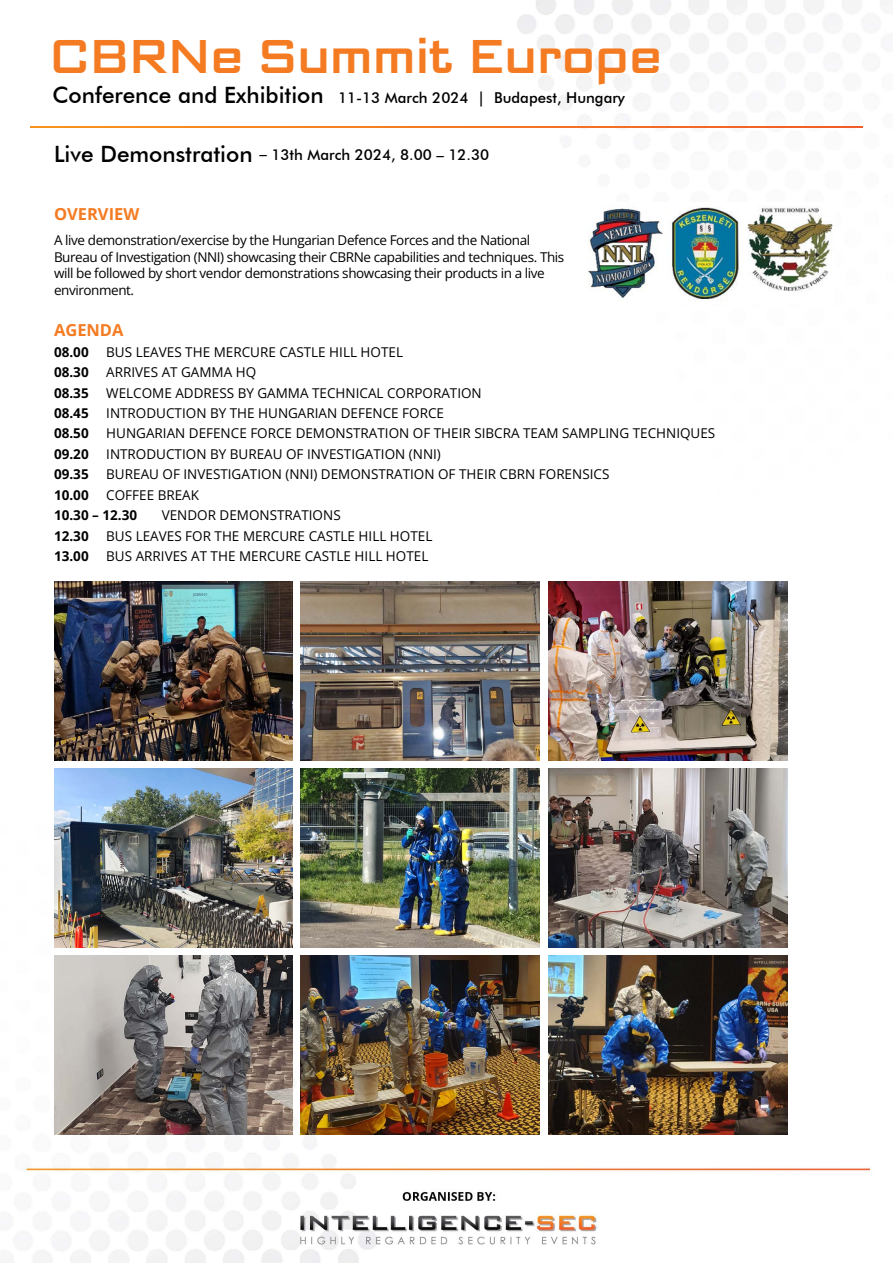
<style>
.page{position:relative;width:893px;height:1263px;background:#fff}
.page>*{position:absolute;margin:0;border:0;box-sizing:border-box;transform-origin:0 0}
.t1{font:500 49.5px "Bank Sans EFCY";color:#f47b22}
.t2{font:700 16.5px "Open Sans";color:#f47b22}
.t3{font:500 15px "Futura BT";color:#000}
.t4{font:13.5px "Open Sans";color:#000}
.t5{font:13.5px/16.5px "Open Sans";letter-spacing:-.03em;color:#000}
.t6{font:700 13.5px "Open Sans";color:#000}
.s1{font-size:22.5px}
</style>
<div class="page">
<img style="left:11px;top:0;width:875px;height:1263px">
<svg style="left:30px;top:126px;width:833px;height:2px;background:#f47823"></svg>
<img style="left:578px;top:203px;width:256px;height:100px">
<img style="left:549px;top:956px;width:238px;height:178px">
<img style="left:301px;top:956px;width:238px;height:178px">
<img style="left:54px;top:956px;width:238px;height:178px">
<img style="left:549px;top:769px;width:238px;height:178px">
<img style="left:301px;top:769px;width:238px;height:178px">
<img style="left:54px;top:769px;width:238px;height:178px">
<img style="left:549px;top:582px;width:238px;height:178px">
<img style="left:301px;top:582px;width:238px;height:178px">
<img style="left:54px;top:582px;width:238px;height:178px">
<h1 class="t1" style="left:50px;top:29px;width:614px">CBRNe Summit Europe</h1>
<p class="t3" style="left:52px;top:89px;width:574px"><span class="s1">Conference and Exhibition</span> 11-13 March 2024 | Budapest, Hungary</p>
<p class="t3" style="left:54px;top:146px;width:437px"><span class="s1">Live Demonstration</span> – 13th March 2024, 8.00 – 12.30</p>
<p class="t2" style="left:54px;top:203px;width:87px">OVERVIEW</p>
<p class="t5" style="left:54px;top:232px;width:512px">A live demonstration/exercise by the Hungarian Defence Forces and the National Bureau of Investigation (NNI) showcasing their CBRNe capabilities and techniques. This will be followed by short vendor demonstrations showcasing their products in a live environment.</p>
<p class="t2" style="left:54px;top:318px;width:71px">AGENDA</p>
<p class="t6" style="left:54px;top:342px;width:36px">08.00</p>
<p class="t4" style="left:106px;top:342px;width:298px">BUS LEAVES THE MERCURE CASTLE HILL HOTEL</p>
<p class="t6" style="left:54px;top:363px;width:36px">08.30</p>
<p class="t4" style="left:106px;top:363px;width:152px">ARRIVES AT GAMMA HQ</p>
<p class="t6" style="left:54px;top:383px;width:36px">08.35</p>
<p class="t4" style="left:106px;top:383px;width:377px">WELCOME ADDRESS BY GAMMA TECHNICAL CORPORATION</p>
<p class="t6" style="left:54px;top:403px;width:36px">08.45</p>
<p class="t4" style="left:106px;top:404px;width:339px">INTRODUCTION BY THE HUNGARIAN DEFENCE FORCE</p>
<p class="t6" style="left:54px;top:424px;width:36px">08.50</p>
<p class="t4" style="left:106px;top:424px;width:611px">HUNGARIAN DEFENCE FORCE DEMONSTRATION OF THEIR SIBCRA TEAM SAMPLING TECHNIQUES</p>
<p class="t6" style="left:54px;top:444px;width:36px">09.20</p>
<p class="t4" style="left:106px;top:445px;width:336px">INTRODUCTION BY BUREAU OF INVESTIGATION (NNI)</p>
<p class="t6" style="left:54px;top:465px;width:36px">09.35</p>
<p class="t4" style="left:106px;top:465px;width:505px">BUREAU OF INVESTIGATION (NNI) DEMONSTRATION OF THEIR CBRN FORENSICS</p>
<p class="t6" style="left:54px;top:485px;width:36px">10.00</p>
<p class="t4" style="left:106px;top:486px;width:94px">COFFEE BREAK</p>
<p class="t6" style="left:54px;top:506px;width:85px">10.30 – 12.30</p>
<p class="t4" style="left:162px;top:506px;width:180px">VENDOR DEMONSTRATIONS</p>
<p class="t6" style="left:54px;top:526px;width:36px">12.30</p>
<p class="t4" style="left:106px;top:526px;width:328px">BUS LEAVES FOR THE MERCURE CASTLE HILL HOTEL</p>
<p class="t6" style="left:54px;top:547px;width:36px">13.00</p>
<p class="t4" style="left:106px;top:547px;width:324px">BUS ARRIVES AT THE MERCURE CASTLE HILL HOTEL</p>
</div>
